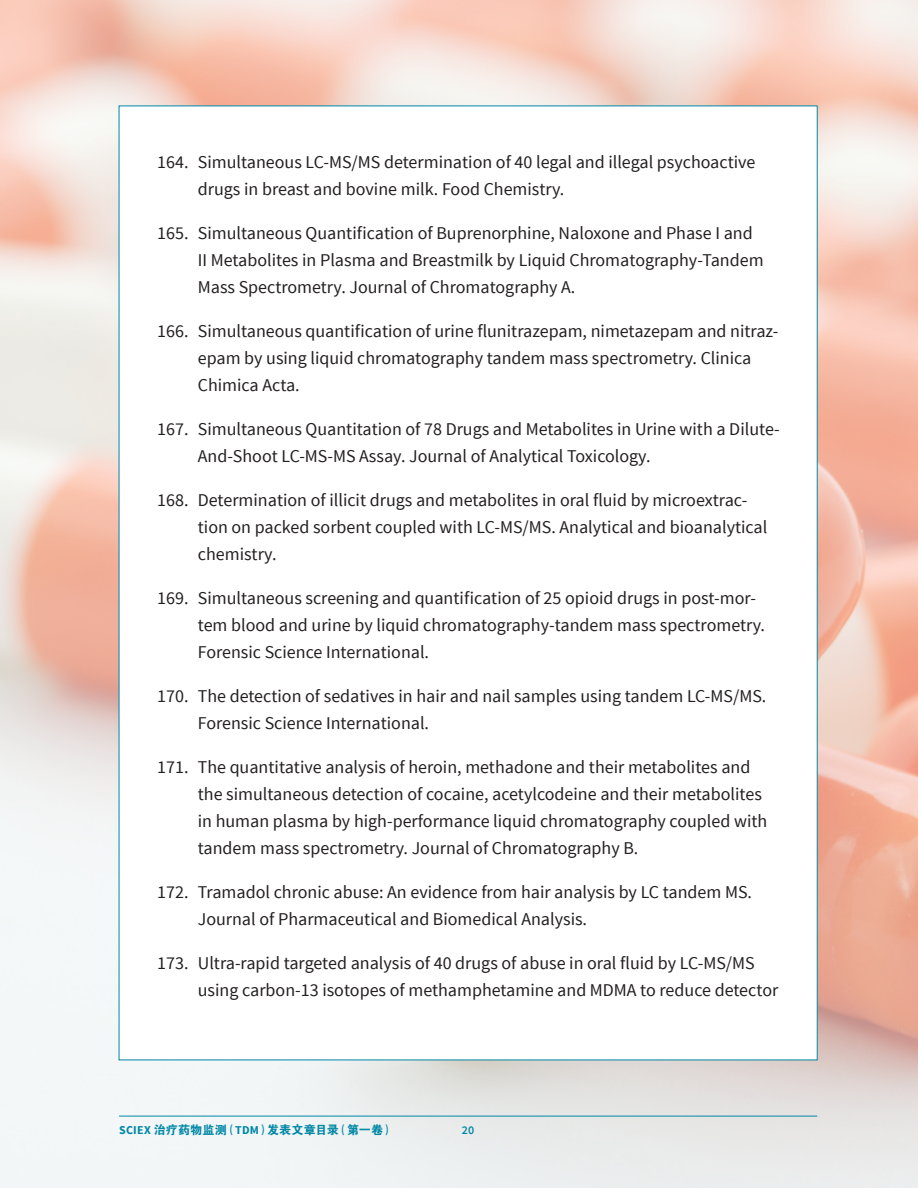
<style>
.page{position:relative;width:918px;height:1188px;background:#fff}
.page>*{position:absolute;margin:0;border:0;box-sizing:border-box;transform-origin:0 0}
.t1{font:18px/27px "Source Sans Pro";color:#231f20}
.t2{font:12px "FZDHTK GBK1 0";letter-spacing:.01em;color:#0087a6}
.t3{font:600 12px "Source Sans Pro";color:#0087a6}
.s1{font-family:"Source Sans Pro";font-weight:700}
</style>
<div class="page">
<img style="left:0;top:0;width:918px;height:1188px">
<hr style="left:119px;top:1116px;width:698px;height:1px;background:#0087a6">
<div style="left:119px;top:106px;width:699px;height:954px;background:#fff"></div>
<p class="t1" style="left:198px;top:149px;width:559px;text-indent:-40px">164. Simultaneous LC-MS/MS determination of 40 legal and illegal psychoactive drugs in breast and bovine milk. Food Chemistry.</p>
<p class="t1" style="left:198px;top:220px;width:567px;text-indent:-40px">165. Simultaneous Quantification of Buprenorphine, Naloxone and Phase I and<br>II Metabolites in Plasma and Breastmilk by Liquid Chromatography-Tandem<br>Mass Spectrometry. Journal of Chromatography A.</p>
<p class="t1" style="left:198px;top:318px;width:582px;text-indent:-40px">166. Simultaneous quantification of urine flunitrazepam, nimetazepam and nitraz&shy;epam by using liquid chromatography tandem mass spectrometry. Clinica<br>Chimica Acta.</p>
<p class="t1" style="left:198px;top:416px;width:583px;text-indent:-40px">167. Simultaneous Quantitation of 78 Drugs and Metabolites in Urine with a Dilute-<br>And-Shoot LC-MS-MS Assay. Journal of Analytical Toxicology.</p>
<p class="t1" style="left:198px;top:487px;width:571px;text-indent:-40px">168. Determination of illicit drugs and metabolites in oral fluid by microextrac&shy;tion on packed sorbent coupled with LC-MS/MS. Analytical and bioanalytical chemistry.</p>
<p class="t1" style="left:198px;top:585px;width:569px;text-indent:-40px">169. Simultaneous screening and quantification of 25 opioid drugs in post-mor&shy;tem blood and urine by liquid chromatography-tandem mass spectrometry.<br>Forensic Science International.</p>
<p class="t1" style="left:198px;top:683px;width:570px;text-indent:-40px">170. The detection of sedatives in hair and nail samples using tandem LC-MS/MS.<br>Forensic Science International.</p>
<p class="t1" style="left:198px;top:754px;width:571px;text-indent:-40px">171. The quantitative analysis of heroin, methadone and their metabolites and the simultaneous detection of cocaine, acetylcodeine and their metabolites in human plasma by high-performance liquid chromatography coupled with tandem mass spectrometry. Journal of Chromatography B.</p>
<p class="t1" style="left:198px;top:879px;width:556px;text-indent:-40px">172. Tramadol chronic abuse: An evidence from hair analysis by LC tandem MS.<br>Journal of Pharmaceutical and Biomedical Analysis.</p>
<p class="t1" style="left:198px;top:950px;width:582px;text-indent:-40px">173. Ultra-rapid targeted analysis of 40 drugs of abuse in oral fluid by LC-MS/MS using carbon-13 isotopes of methamphetamine and MDMA to reduce detector</p>
<p class="t2" style="left:119px;top:1124px;width:276px"><span class="s1">SCIEX</span> 治疗药物监测（<span class="s1">TDM</span>）发表文章目录（第一卷）</p>
<p class="t3" style="left:462px;top:1122px;width:14px">20</p>
</div>
